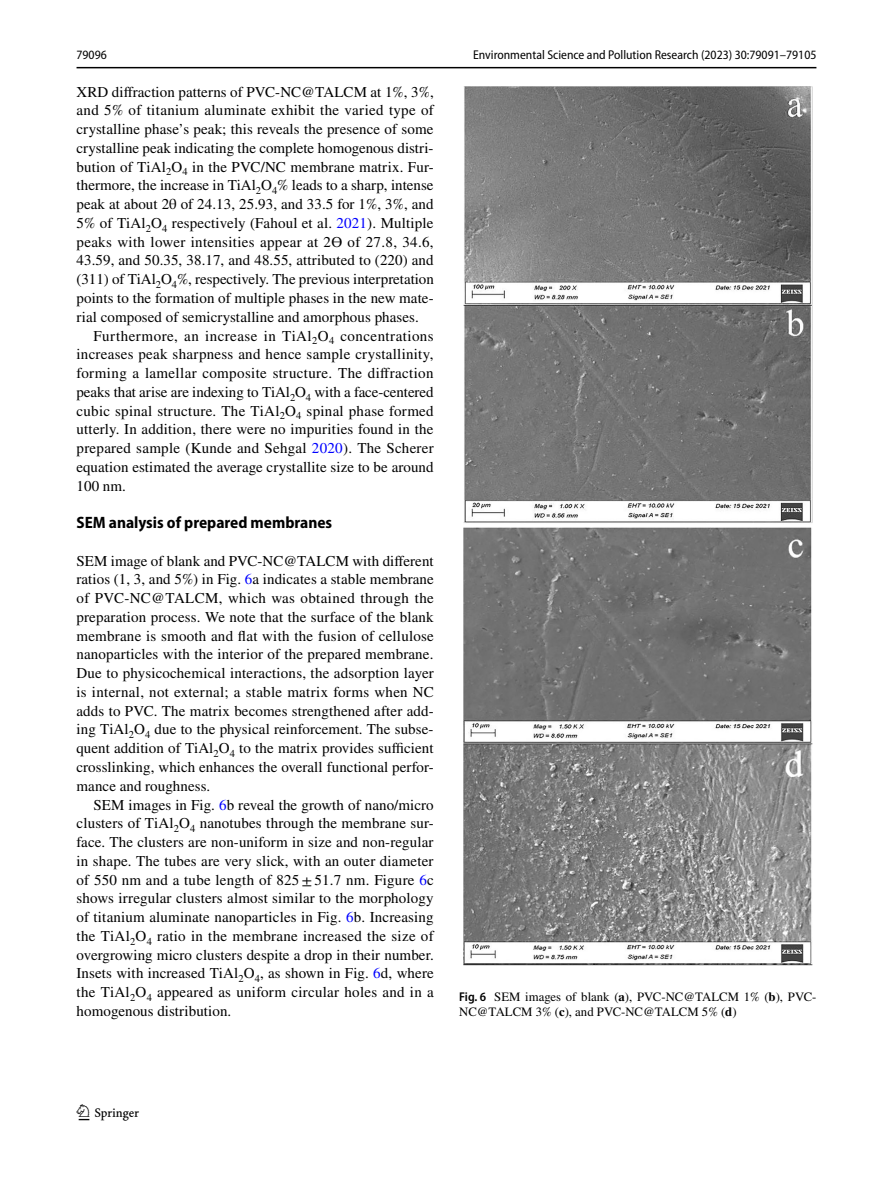
<style>
.page{position:relative;width:893px;height:1187px;background:#fff}
.page>*{position:absolute;margin:0;border:0;box-sizing:border-box;transform-origin:0 0}
.t1{font:22.5px "Springnew Regular 2";color:#000}
.t2{font:700 semi-condensed 16.5px "Myriad Pro";color:#000}
.t3{font:15px/18.8px "STIX";letter-spacing:.005em;color:#000;text-align:justify}
.t4{font:12.75px/15px "STIX";color:#000}
.t5{font:semi-condensed 12.75px "Myriad Pro";color:#000}
.s1{color:#00f}
.s2{font-family:"Myriad Pro";font-weight:600;font-stretch:semi-condensed}
.s3{font-weight:700}
</style>
<div class="page">
<hr style="left:77px;top:67px;width:739px;height:1px;background:#000">
<img style="left:463px;top:87px;width:349px;height:878px">
<p class="t5" style="left:77px;top:48px;width:32px">79096</p>
<p class="t5" style="left:473px;top:48px;width:345px">Environmental Science and Pollution Research (2023) 30:79091–79105</p>
<p class="t3" style="left:77px;top:83px;width:359px">XRD diffraction patterns of PVC-NC@TALCM at 1%, 3%, and 5% of titanium aluminate exhibit the varied type of crystalline phase’s peak; this reveals the presence of some crystalline peak indicating the complete homogenous distri&shy;bution of TiAl<sub>2</sub>O<sub>4</sub> in the PVC/NC membrane matrix. Fur&shy;thermore, the increase in TiAl<sub>2</sub>O<sub>4</sub>% leads to a sharp, intense peak at about 2θ of 24.13, 25.93, and 33.5 for 1%, 3%, and 5% of TiAl<sub>2</sub>O<sub>4</sub> respectively (Fahoul et al. <span class="s1">2021</span>). Multiple peaks with lower intensities appear at 2ϴ of 27.8, 34.6, 43.59, and 50.35, 38.17, and 48.55, attributed to (220) and (311) of TiAl<sub>2</sub>O<sub>4</sub>%, respectively. The previous interpretation points to the formation of multiple phases in the new mate&shy;rial composed of semicrystalline and amorphous phases.</p>
<p class="t3" style="left:77px;top:327px;width:359px;text-indent:17px">Furthermore, an increase in TiAl<sub>2</sub>O<sub>4</sub> concentrations increases peak sharpness and hence sample crystallinity, forming a lamellar composite structure. The diffraction peaks that arise are indexing to TiAl<sub>2</sub>O<sub>4</sub> with a face-centered cubic spinal structure. The TiAl<sub>2</sub>O<sub>4</sub> spinal phase formed utterly. In addition, there were no impurities found in the prepared sample (Kunde and Sehgal <span class="s1">2020</span>). The Scherer equation estimated the average crystallite size to be around 100 nm.</p>
<p class="t2" style="left:77px;top:513px;width:257px">SEM analysis of prepared membranes</p>
<p class="t3" style="left:77px;top:552px;width:359px">SEM image of blank and PVC-NC@TALCM with different ratios (1, 3, and 5%) in Fig. <span class="s1">6</span>a indicates a stable membrane of PVC-NC@TALCM, which was obtained through the preparation process. We note that the surface of the blank membrane is smooth and flat with the fusion of cellulose nanoparticles with the interior of the prepared membrane.<br>Due to physicochemical interactions, the adsorption layer is internal, not external; a stable matrix forms when NC adds to PVC. The matrix becomes strengthened after add&shy;ing TiAl<sub>2</sub>O<sub>4</sub> due to the physical reinforcement. The subse&shy;quent addition of TiAl<sub>2</sub>O<sub>4</sub> to the matrix provides sufficient crosslinking, which enhances the overall functional perfor&shy;mance and roughness.</p>
<p class="t3" style="left:77px;top:796px;width:359px;text-indent:17px">SEM images in Fig. <span class="s1">6</span>b reveal the growth of nano/micro clusters of TiAl<sub>2</sub>O<sub>4</sub> nanotubes through the membrane sur&shy;face. The clusters are non-uniform in size and non-regular in shape. The tubes are very slick, with an outer diameter of 550 nm and a tube length of 825±51.7 nm. Figure <span class="s1">6</span>c shows irregular clusters almost similar to the morphology of titanium aluminate nanoparticles in Fig. <span class="s1">6</span>b. Increasing the TiAl<sub>2</sub>O<sub>4</sub> ratio in the membrane increased the size of overgrowing micro clusters despite a drop in their number.<br>Insets with increased TiAl<sub>2</sub>O<sub>4</sub>, as shown in Fig. <span class="s1">6</span>d, where the TiAl<sub>2</sub>O<sub>4</sub> appeared as uniform circular holes and in a homogenous distribution.</p>
<p class="t4" style="left:459px;top:989px;width:359px"><span class="s2">Fig. 6</span> SEM images of blank (<span class="s3">a</span>), PVC-NC@TALCM 1% (<span class="s3">b</span>), PVC-<br>NC@TALCM 3% (<span class="s3">c</span>), and PVC-NC@TALCM 5% (<span class="s3">d</span>)</p>
<h1 class="t1" style="left:79px;top:1104px;width:62px">1 3</h1>
</div>
